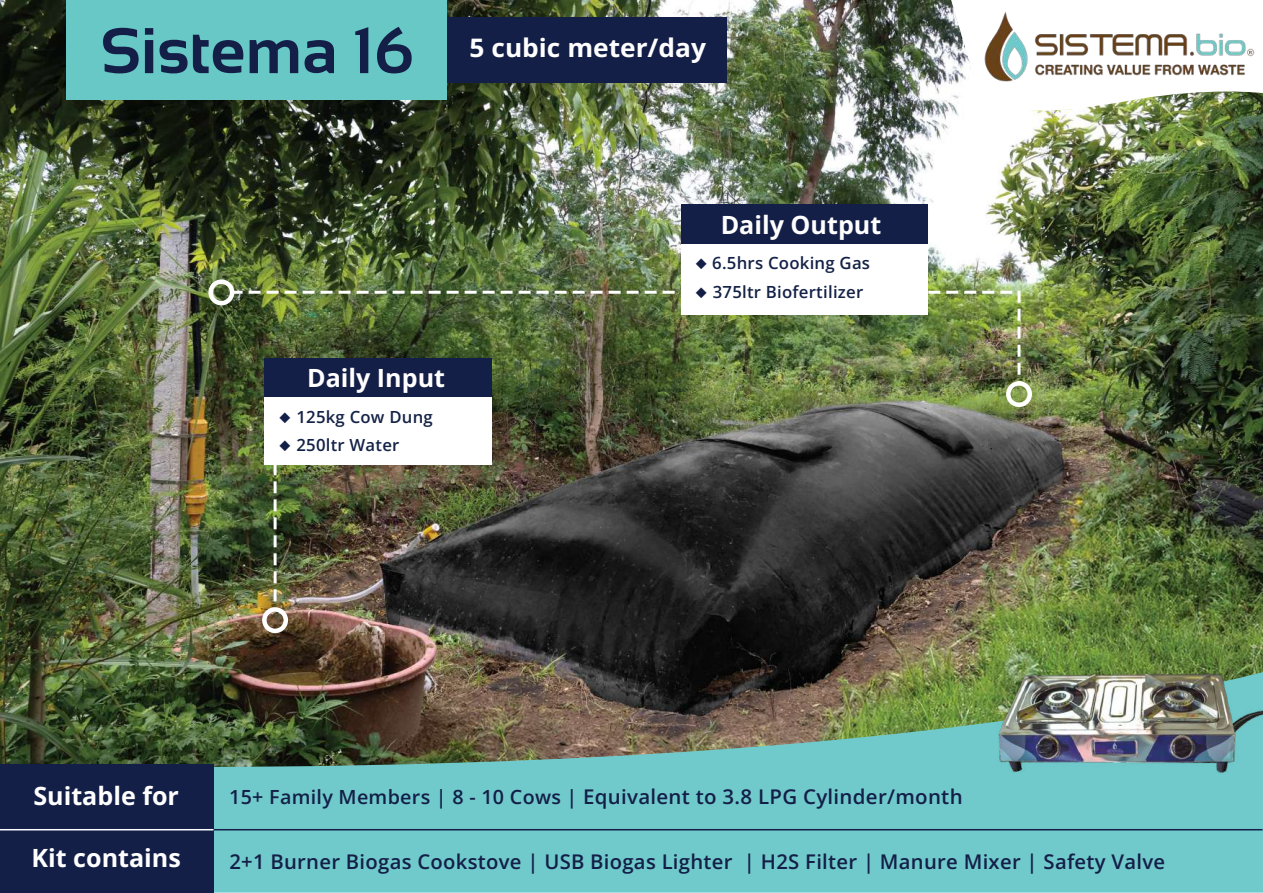
<style>
.page{position:relative;width:1263px;height:893px;background:#fff}
.page>*{position:absolute;margin:0;border:0;box-sizing:border-box;transform-origin:0 0}
.t1{font:700 64.5px "Sansation";color:#141f48}
.t2{font:700 25.5px "Open Sans";color:#fff}
.t3{font:700 25.05px "Open Sans";color:#fff}
.t4{font:600 20.25px "Open Sans";letter-spacing:.015em;color:#141f48}
.t5{font:600 16.8px "Open Sans";letter-spacing:.015em;color:#142247}
.t6{font:600 16.65px "Open Sans";letter-spacing:.015em;color:#142247}
.s1{font-family:"Montserrat";font-weight:300;font-size:19.5px;color:#141f48}
.s2{font-size:16.65px}
.s3{font-size:19.5px}
</style>
<div class="page">
<img style="left:0;top:0;width:1262px;height:672px">
<img style="left:0;top:672px;width:1263px;height:221px">
<div style="left:447px;top:17px;width:280px;height:66px;background:#141f48"></div>
<div style="left:682px;top:204px;width:246px;height:99px;background:#141f48"></div>
<div style="left:682px;top:244px;width:246px;height:71px;background:#fff"></div>
<div style="left:67px;top:0;width:380px;height:99px;background:#68c8c6"></div>
<div style="left:1006px;top:381px;width:26px;height:26px;border:4px solid #fff;border-radius:50%"></div>
<div style="left:208px;top:279px;width:26px;height:26px;border:4px solid #fff;border-radius:50%"></div>
<div style="left:262px;top:607px;width:26px;height:26px;border:4px solid #fff;border-radius:50%"></div>
<div style="left:0;top:830px;width:214px;height:63px;background:#141f48"></div>
<div style="left:264px;top:358px;width:228px;height:99px;background:#141f48"></div>
<div style="left:264px;top:398px;width:228px;height:67px;background:#fff"></div>
<div style="left:0;top:764px;width:214px;height:66px;background:#141f48"></div>
<svg style="left:232px;top:291px;width:450px;height:3px"></svg>
<img style="left:930px;top:291px;width:90px;height:92px">
<svg style="left:274px;top:465px;width:3px;height:141px"></svg>
<hr style="left:211px;top:829px;width:1051px;height:1px;background:#141f48">
<hr style="left:0;top:829px;width:214px;height:1px;background:#fff">
<img style="left:991px;top:652px;width:272px;height:145px">
<img style="left:951px;top:0;width:312px;height:120px">
<img style="left:985px;top:2px;width:278px;height:87px">
<h1 class="t1" style="left:101px;top:15px;width:314px">Sistema 16</h1>
<p class="t2" style="left:470px;top:30px;width:238px">5 cubic meter/day</p>
<p class="t3" style="left:307px;top:360px;width:139px">Daily Input</p>
<p class="t6" style="left:279px;top:405px;width:155px"><span class="s1">◆</span> 125kg Cow Dung</p>
<p class="t6" style="left:279px;top:434px;width:122px"><span class="s1">◆</span> 250ltr Water</p>
<p class="t3" style="left:721px;top:207px;width:162px">Daily Output</p>
<p class="t5" style="left:696px;top:252px;width:176px"><span class="s1">◆</span> 6.5hrs Cooking Gas</p>
<p class="t5" style="left:696px;top:280px;width:169px"><span class="s1">◆</span> <span class="s2">375ltr</span> Biofertilizer</p>
<p class="t3" style="left:33px;top:778px;width:147px">Suitable for</p>
<p class="t3" style="left:31px;top:840px;width:151px">Kit contains</p>
<p class="t4" style="left:229px;top:783px;width:735px"><span class="s3">15+ Family Members | 8 - 10 Cows |</span> Equivalent to 3.8 LPG Cylinder/month</p>
<p class="t4" style="left:229px;top:847px;width:937px">2+1 Burner Biogas Cookstove | USB Biogas Lighter | H2S Filter | Manure Mixer | Safety Valve</p>
</div>
